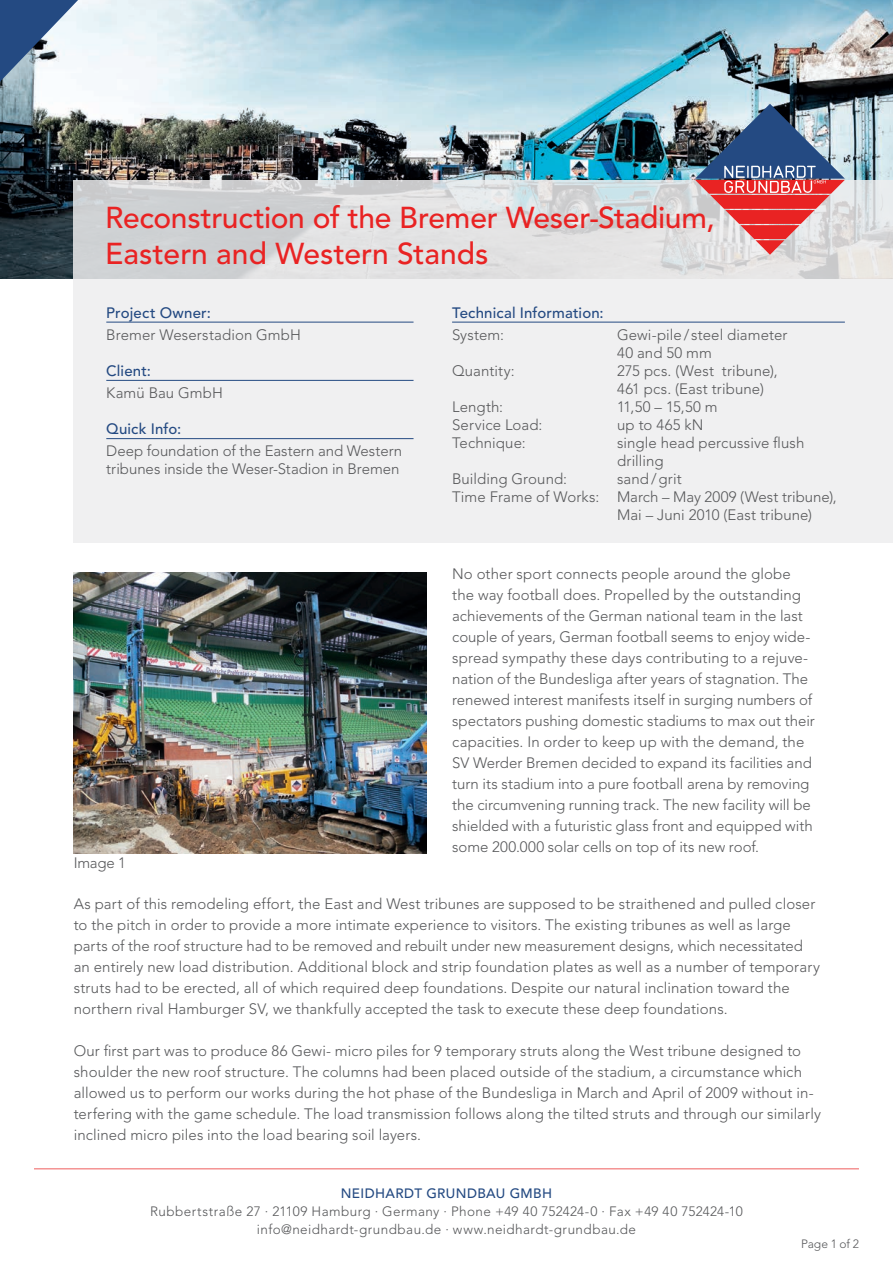
<style>
.page{position:relative;width:893px;height:1263px;background:#fff}
.page>*{position:absolute;margin:0;border:0;box-sizing:border-box;transform-origin:0 0}
.t1{font:500 30px "Avenir";letter-spacing:-.01em;color:#e92323}
.t2{font:300 15px/21px "Avenir";letter-spacing:.005em;color:#57585a}
.t3{font:500 15px "Avenir";letter-spacing:.01em;color:#244a82}
.t4{font:300 13.5px "Avenir";letter-spacing:.03em;color:#57585a}
.t5{font:500 13.5px "Avenir";letter-spacing:.03em;color:#244a82}
.t6{font:300 12px "Avenir";letter-spacing:-.01em;color:#57585a}
</style>
<div class="page">
<img style="left:0;top:0;width:893px;height:279px">
<svg style="left:74px;top:180px;width:819px;height:362px;fill:#f0f0f1"></svg>
<svg style="left:0;top:0;width:78px;height:82px"></svg>
<hr style="left:106px;top:322px;width:308px;height:1px;background:#244a82">
<hr style="left:106px;top:380px;width:308px;height:1px;background:#244a82">
<hr style="left:106px;top:438px;width:308px;height:1px;background:#244a82">
<hr style="left:452px;top:322px;width:393px;height:1px;background:#244a82">
<hr style="left:34px;top:1168px;width:825px;height:1px;background:#e92323">
<img style="left:695px;top:104px;width:150px;height:151px">
<img style="left:74px;top:572px;width:352px;height:281px">
<p class="t1" style="left:105px;top:200px;width:611px">Reconstruction of the Bremer Weser-Stadium,</p>
<p class="t1" style="left:105px;top:236px;width:385px">Eastern and Western Stands</p>
<p class="t3" style="left:106px;top:304px;width:106px">Project Owner:</p>
<p class="t2" style="left:106px;top:324px;width:196px">Bremer Weserstadion GmbH</p>
<p class="t3" style="left:106px;top:362px;width:46px">Client:</p>
<p class="t2" style="left:106px;top:382px;width:118px">Kamü Bau GmbH</p>
<p class="t3" style="left:106px;top:420px;width:77px">Quick Info:</p>
<p class="t2" style="left:106px;top:442px;width:297px;line-height:18px">Deep foundation of the Eastern and Western tribunes inside the Weser-Stadion in Bremen</p>
<p class="t2" style="left:74px;top:852px;width:54px">Image 1</p>
<p class="t3" style="left:452px;top:304px;width:153px">Technical Information:</p>
<p class="t2" style="left:452px;top:324px;width:53px">System:</p>
<p class="t2" style="left:617px;top:326px;width:172px;line-height:18px">Gewi-pile/ steel diameter<br>40 and 50 mm</p>
<p class="t2" style="left:452px;top:360px;width:64px">Quantity:</p>
<p class="t2" style="left:617px;top:362px;width:162px;line-height:18px">275 pcs. (West tribune),<br>461 pcs. (East tribune)</p>
<p class="t2" style="left:452px;top:396px;width:53px">Length:</p>
<p class="t2" style="left:617px;top:396px;width:102px">11,50 – 15,50 m</p>
<p class="t2" style="left:452px;top:414px;width:92px">Service Load:</p>
<p class="t2" style="left:617px;top:414px;width:88px">up to 465 kN</p>
<p class="t2" style="left:452px;top:432px;width:75px">Technique:</p>
<p class="t2" style="left:617px;top:434px;width:189px;line-height:18px">single head percussive flush drilling</p>
<p class="t2" style="left:452px;top:468px;width:116px">Building Ground:</p>
<p class="t2" style="left:617px;top:468px;width:66px">sand/grit</p>
<p class="t2" style="left:617px;top:488px;width:221px;line-height:18px;text-indent:-165px">Time Frame of Works: March – May 2009 (West tribune),<br>Mai – Juni 2010 (East tribune)</p>
<p class="t2" style="left:452px;top:563px;width:364px">No other sport connects people around the globe the way football does. Propelled by the outstanding achievements of the German national team in the last couple of years, German football seems to enjoy wide&shy;spread sympathy these days contributing to a rejuve&shy;nation of the Bundesliga after years of stagnation. The renewed interest manifests itself in surging numbers of spectators pushing domestic stadiums to max out their capacities. In order to keep up with the demand, the SV Werder Bremen decided to expand its facilities and turn its stadium into a pure football arena by removing the circumvening running track. The new facility will be shielded with a futuristic glass front and equipped with some 200.000 solar cells on top of its new roof.</p>
<p class="t2" style="left:74px;top:893px;width:748px">As part of this remodeling effort, the East and West tribunes are supposed to be straithened and pulled closer to the pitch in order to provide a more intimate experience to visitors. The existing tribunes as well as large parts of the roof structure had to be removed and rebuilt under new measurement designs, which necessitated an entirely new load distribution. Additional block and strip foundation plates as well as a number of temporary struts had to be erected, all of which required deep foundations. Despite our natural inclination toward the northern rival Hamburger SV, we thankfully accepted the task to execute these deep foundations.</p>
<p class="t2" style="left:74px;top:1040px;width:749px">Our first part was to produce 86 Gewi- micro piles for 9 temporary struts along the West tribune designed to shoulder the new roof structure. The columns had been placed outside of the stadium, a circumstance which allowed us to perform our works during the hot phase of the Bundesliga in March and April of 2009 without in&shy;terfering with the game schedule. The load transmission follows along the tilted struts and through our similarly inclined micro piles into the load bearing soil layers.</p>
<p class="t5" style="left:341px;top:1185px;width:213px">NEIDHARDT GRUNDBAU GMBH</p>
<p class="t4" style="left:150px;top:1203px;width:594px">Rubbertstraße 27 · 21109 Hamburg · Germany · Phone +49 40 752424-0 · Fax +49 40 752424-10</p>
<p class="t4" style="left:257px;top:1221px;width:381px">info@neidhardt-grundbau.de · www.neidhardt-grundbau.de</p>
<p class="t6" style="left:801px;top:1237px;width:59px">Page 1 of 2</p>
</div>
